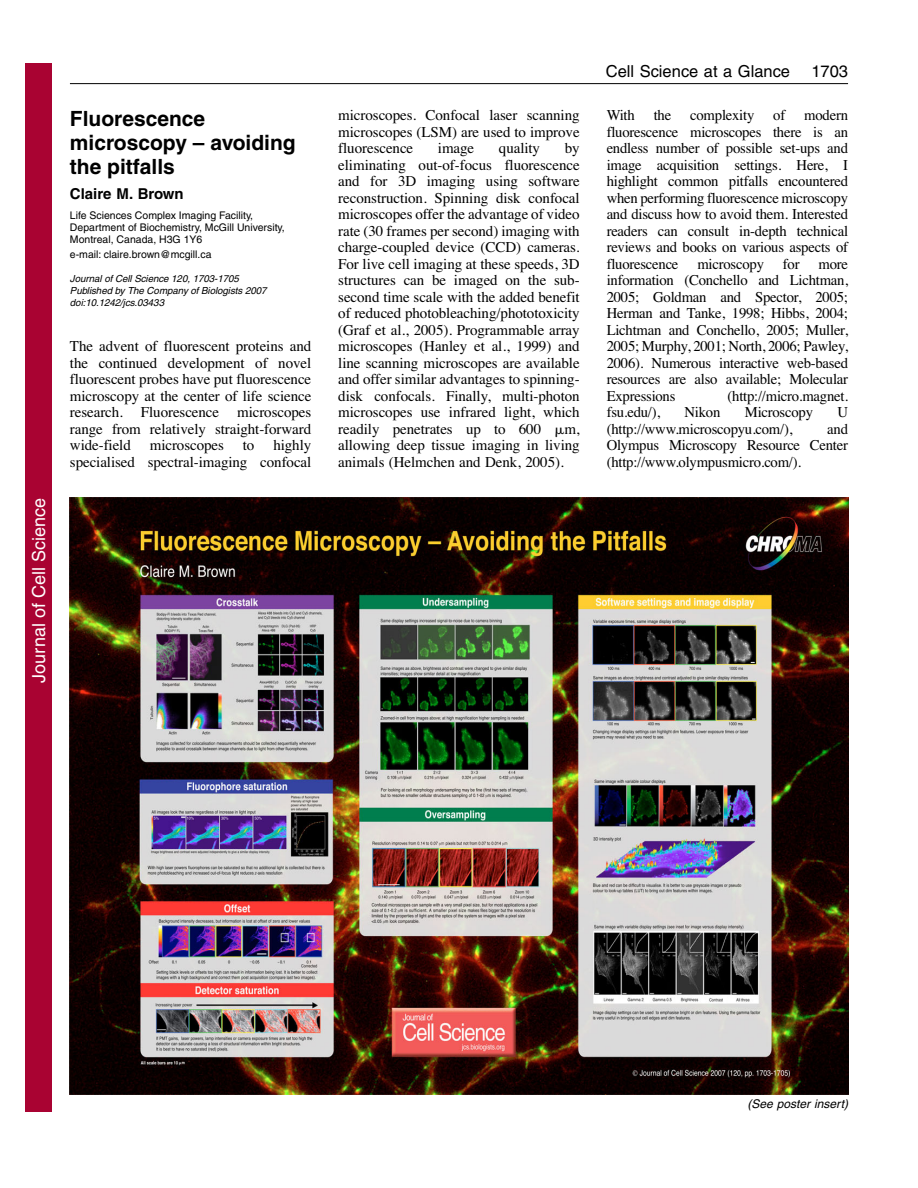
<style>
.page{position:relative;width:918px;height:1188px;background:#fff}
.page>*{position:absolute;margin:0;border:0;box-sizing:border-box;transform-origin:0 0}
.t1{font:700 21px/24px "Helvetica";color:#000}
.t2{font:18px "Helvetica";color:#fff}
.t3{font:16.5px "Helvetica";color:#000}
.t4{font:15px/16.5px "Times";letter-spacing:-.015em;color:#000;text-align:justify}
.t5{font:700 15px "Helvetica";color:#000}
.t6{font:italic 12px "Helvetica";color:#000}
.t7{font:10.5px/12px "Helvetica";color:#000}
.t8{font:italic 9.75px/12px "Helvetica";color:#000}
.s1{font-family:"Mathematical Pi One"}
</style>
<div class="page">
<hr style="left:70px;top:83px;width:778px;height:1px;background:#000">
<img style="left:70px;top:498px;width:778px;height:597px">
<div style="left:26px;top:64px;width:26px;height:1048px;background:#a90332"></div>
<p class="t2" style="left:28px;top:683px;width:186px;rotate:-90deg">Journal of Cell Science</p>
<h1 class="t1" style="left:70px;top:108px;width:227px">Fluorescence microscopy – avoiding the pitfalls</h1>
<p class="t5" style="left:70px;top:188px;width:115px">Claire M. Brown</p>
<p class="t7" style="left:70px;top:210px;width:216px">Life Sciences Complex Imaging Facility,<br>Department of Biochemistry, McGill University,<br>Montreal, Canada, H3G 1Y6</p>
<p class="t7" style="left:70px;top:249px;width:143px">e-mail: claire.brown@mcgill.ca</p>
<p class="t8" style="left:70px;top:273px;width:200px">Journal of Cell Science 120, 1703-1705<br>Published by The Company of Biologists 2007 doi:10.1242/jcs.03433</p>
<p class="t4" style="left:70px;top:339px;width:243px">The advent of fluorescent proteins and the continued development of novel fluorescent probes have put fluorescence microscopy at the center of life science research. Fluorescence microscopes range from relatively straight-forward wide-field</p>
<p class="t4" style="left:70px;top:438px;width:243px;text-align:right">highly<br>specialised spectral-imaging confocal</p>
<p class="t4" style="left:150px;top:438px;width:76px">microscopes</p>
<p class="t4" style="left:243px;top:438px;width:13px">to</p>
<p class="t4" style="left:338px;top:108px;width:243px">microscopes. Confocal laser scanning microscopes (LSM) are used to improve fluorescence</p>
<p class="t4" style="left:438px;top:141px;width:38px">image</p>
<p class="t4" style="left:499px;top:141px;width:43px">quality</p>
<p class="t4" style="left:338px;top:141px;width:243px;text-indent:226px">by eliminating out-of-focus fluorescence and for 3D imaging using software reconstruction. Spinning disk confocal microscopes offer the advantage of video rate (30 frames per second) imaging with charge-coupled device (CCD) cameras.<br>For live cell imaging at these speeds, 3D structures can be imaged on the sub&shy;second time scale with the added benefit of reduced photobleaching/phototoxicity (Graf et al., 2005). Programmable array microscopes (Hanley et al., 1999) and line scanning microscopes are available and offer similar advantages to spinning&shy;disk confocals. Finally, multi-photon microscopes use infrared light, which readily penetrates up to 600 <span class="s1">-</span>m, allowing deep tissue imaging in living animals (Helmchen and Denk, 2005).</p>
<p class="t3" style="left:606px;top:65px;width:186px">Cell Science at a Glance</p>
<p class="t3" style="left:811px;top:65px;width:38px">1703</p>
<p class="t4" style="left:607px;top:108px;width:30px">With</p>
<p class="t4" style="left:654px;top:108px;width:19px">the</p>
<p class="t4" style="left:690px;top:108px;width:66px">complexity</p>
<p class="t4" style="left:773px;top:108px;width:14px">of</p>
<p class="t4" style="left:607px;top:108px;width:243px;text-indent:198px">modern fluorescence microscopes there is an endless number of possible set-ups and image acquisition settings. Here, I highlight common pitfalls encountered when performing fluorescence microscopy and discuss how to avoid them. Interested readers can consult in-depth technical reviews and books on various aspects of fluorescence</p>
<p class="t4" style="left:697px;top:257px;width:68px">microscopy</p>
<p class="t4" style="left:783px;top:257px;width:18px">for</p>
<p class="t4" style="left:607px;top:257px;width:243px;text-indent:212px">more information (Conchello and Lichtman, 2005; Goldman and Spector, 2005; Herman and Tanke, 1998; Hibbs, 2004; Lichtman and Conchello, 2005; Muller, 2005; Murphy, 2001; North, 2006; Pawley, 2006). Numerous interactive web-based resources are also available; Molecular Expressions</p>
<p class="t4" style="left:728px;top:389px;width:122px">(http://micro. magnet.</p>
<p class="t4" style="left:607px;top:405px;width:55px">fsu.edu/),</p>
<p class="t4" style="left:685px;top:405px;width:37px">Nikon</p>
<p class="t4" style="left:745px;top:405px;width:70px">Microscopy</p>
<p class="t4" style="left:837px;top:405px;width:12px">U</p>
<p class="t4" style="left:607px;top:422px;width:187px">(http://www.microscopyu.com/),</p>
<p class="t4" style="left:607px;top:422px;width:243px;text-indent:221px">and Olympus Microscopy Resource Center (http://www.olympusmicro.com/).</p>
<p class="t6" style="left:748px;top:1099px;width:104px">(See poster insert)</p>
</div>
